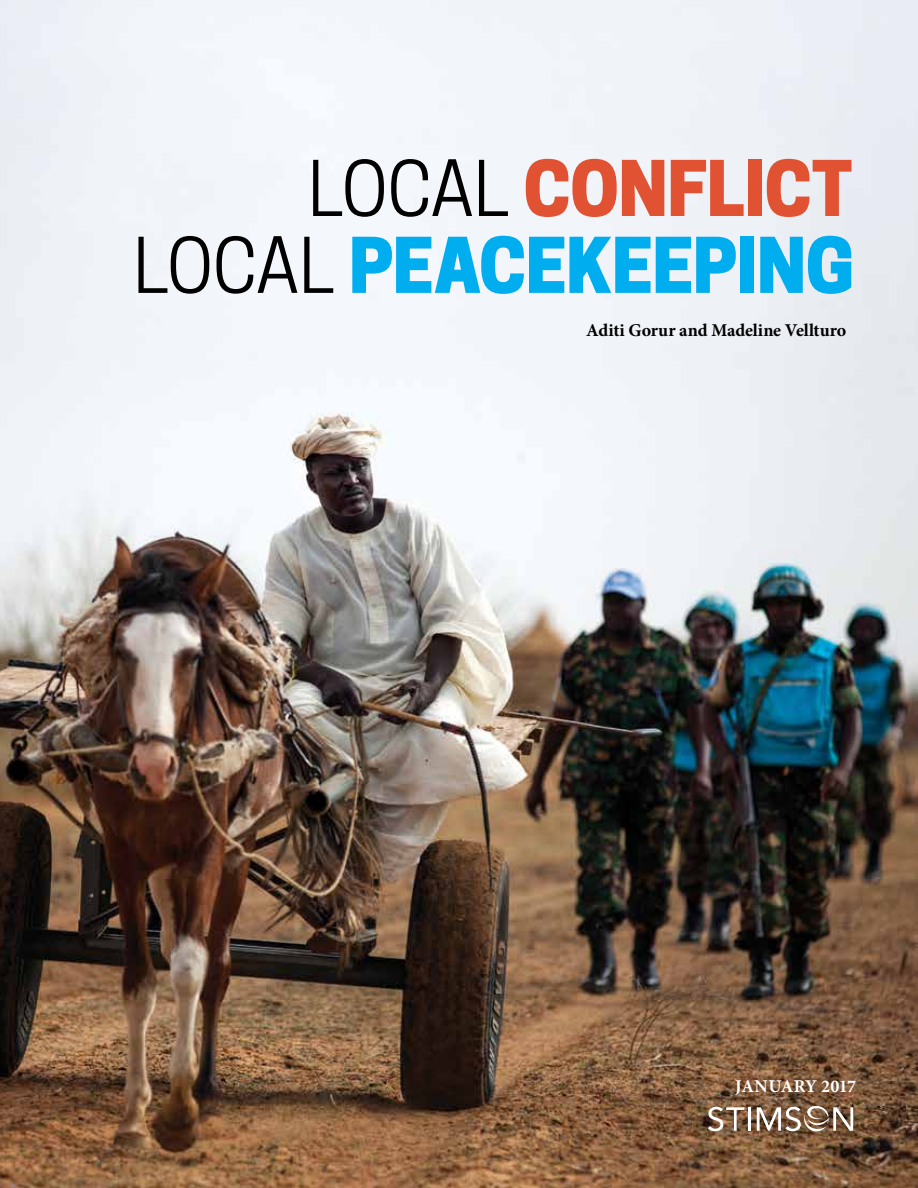
<style>
.page{position:relative;width:918px;height:1188px;background:#fff}
.page>*{position:absolute;margin:0;border:0;box-sizing:border-box;transform-origin:0 0}
.t1{font:800 72px/76.9px "Cooper Hewitt";letter-spacing:-.015em;color:#00aeef;text-align:right}
.t2{font:700 18px "Minion Pro";letter-spacing:-.005em;color:#000}
.t3{font:700 18px "Minion Pro";letter-spacing:-.02em;color:#fff}
.s1{font-weight:400;color:#000}
.s2{color:#e15233}
</style>
<div class="page">
<img style="left:0;top:0;width:918px;height:1188px">
<svg style="left:708px;top:1107px;width:36px;height:24px"></svg>
<hr style="left:748px;top:1107px;width:3px;height:24px;background:#fff">
<svg style="left:757px;top:1106px;width:96px;height:25px"></svg>
<p class="t1" style="left:133px;top:151px;width:723px"><span class="s1">LOCAL</span> <span class="s2">CONFLICT<br></span><span class="s1">LOCAL</span> PEACEKEEPING</p>
<p class="t2" style="left:586px;top:318px;width:262px">Aditi Gorur and Madeline Vellturo</p>
<p class="t3" style="left:735px;top:1073px;width:123px">JANUARY 2017</p>
</div>
